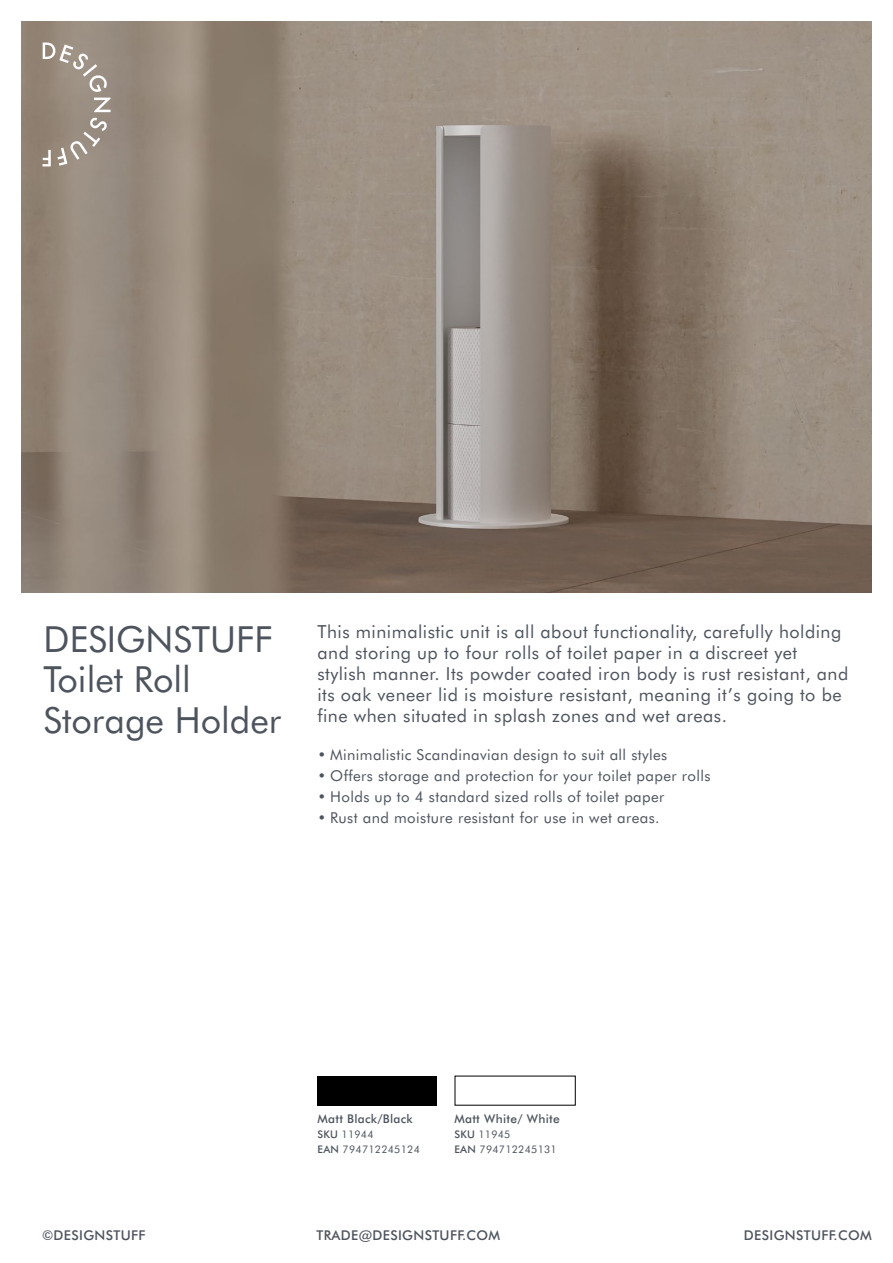
<style>
.page{position:relative;width:893px;height:1263px;background:#fff}
.page>*{position:absolute;margin:0;border:0;box-sizing:border-box;transform-origin:0 0}
.t1{font:36px/40.5px "Futura BT";color:#4e545e}
.t2{font:18px/21px "Futura BT";letter-spacing:.025em;color:#4e545e}
.t3{font:15px "Futura BT";letter-spacing:.025em;color:#4e545e}
.t4{font:500 13.5px "Futura BT";letter-spacing:.025em;color:#4e545e}
.t5{font:500 12px "Futura BT";letter-spacing:.025em;color:#4e545e}
.t6{font:10.5px/15px "Futura BT";letter-spacing:.025em;color:#4e545e}
.s1{font-weight:500}
</style>
<div class="page">
<img style="left:21px;top:21px;width:851px;height:571px">
<svg style="left:57px;top:118px;width:50px;height:48px;background:#a59a8f"></svg>
<svg style="left:43px;top:43px;width:64px;height:49px;background:#a89d91"></svg>
<svg style="left:94px;top:98px;width:17px;height:14px"></svg>
<svg style="left:43px;top:150px;width:8px;height:16px"></svg>
<div style="left:317px;top:1076px;width:120px;height:29px;background:#000"></div>
<h1 class="t1" style="left:44px;top:618px;width:240px">DESIGNSTUFF<br>Toilet Roll<br>Storage Holder</h1>
<p class="t2" style="left:317px;top:621px;width:532px">This minimalistic unit is all about functionality, carefully holding and storing up to four rolls of toilet paper in a discreet yet stylish manner. Its powder coated iron body is rust resistant, and its oak veneer lid is moisture resistant, meaning it’s going to be fine when situated in splash zones and wet areas.</p>
<p class="t3" style="left:317px;top:745px;width:351px">• Minimalistic Scandinavian design to suit all styles</p>
<p class="t3" style="left:317px;top:766px;width:394px">• Offers storage and protection for your toilet paper rolls</p>
<p class="t3" style="left:317px;top:787px;width:348px">• Holds up to 4 standard sized rolls of toilet paper</p>
<p class="t3" style="left:317px;top:808px;width:344px">• Rust and moisture resistant for use in wet areas.</p>
<p class="t5" style="left:317px;top:1111px;width:97px">Matt Black/Black</p>
<p class="t6" style="left:317px;top:1127px;width:104px"><span class="s1">SKU</span> 11944<br><span class="s1">EAN</span> 794712245124</p>
<p class="t5" style="left:454px;top:1111px;width:107px">Matt White/ White</p>
<p class="t6" style="left:454px;top:1127px;width:104px"><span class="s1">SKU</span> 11945<br><span class="s1">EAN</span> 794712245131</p>
<p class="t4" style="left:42px;top:1226px;width:105px">©DESIGNSTUFF</p>
<p class="t4" style="left:316px;top:1226px;width:185px">TRADE@DESIGNSTUFF.COM</p>
<p class="t4" style="left:744px;top:1226px;width:129px">DESIGNSTUFF.COM</p>
</div>
